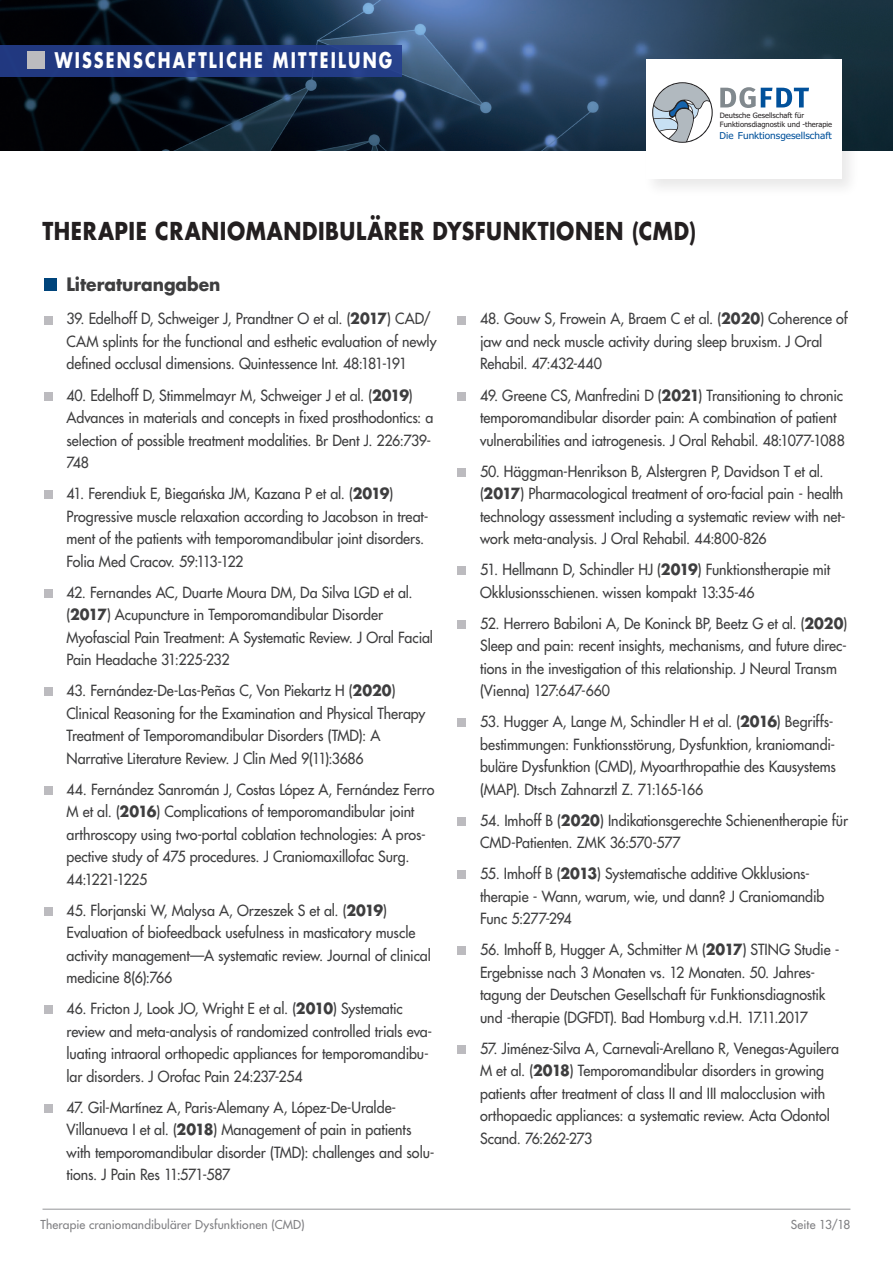
<style>
.page{position:relative;width:893px;height:1263px;background:#fff}
.page>*{position:absolute;margin:0;border:0;box-sizing:border-box;transform-origin:0 0}
.t1{font:700 24px "Futura";letter-spacing:.03em;color:#231f20;scale:.86 1}
.t2{font:700 21px "Futura";letter-spacing:.14em;color:#fff;scale:.76 1}
.Absatzformat_1{font:700 18px "Futura";color:#3e3e3f;scale:.95 1}
.Absatzformat_1-2{font:15px/22.5px "Futura";letter-spacing:-.005em;color:#3e3e3f;scale:.95 1}
.t3{font:12px "Futura";letter-spacing:.015em;color:#808083}
.t4{font:9.45px "Tahoma";color:#01519b}
.t5{font:7.35px/8.9px "Tahoma";color:#231f20}
.s1{font-weight:700}
.s2{font-family:"Helvetica Neue";font-weight:500;font-size:13.5px}
</style>
<div class="page">
<img style="left:0;top:0;width:893px;height:151px">
<div style="left:642px;top:56px;width:218px;height:142px;background:#231f20;opacity:.1"></div>
<div style="left:646px;top:60px;width:195px;height:119px;background:#fff"></div>
<svg style="left:652px;top:82px;width:61px;height:61px"></svg>
<svg style="left:720px;top:87px;width:89px;height:21px"></svg>
<div style="left:0;top:45px;width:401px;height:32px;background:#213a82"></div>
<div style="left:28px;top:51px;width:17px;height:17px;background:#bcbbbf"></div>
<hr style="left:43px;top:1209px;width:807px;height:1px;background:#939598">
<div style="left:44px;top:278px;width:13px;height:13px;background:#00447b"></div>
<div style="left:44px;top:316px;width:9px;height:8px;background:#bcbbbf"></div>
<div style="left:44px;top:392px;width:9px;height:8px;background:#bcbbbf"></div>
<div style="left:44px;top:490px;width:9px;height:9px;background:#bcbbbf"></div>
<div style="left:44px;top:589px;width:9px;height:8px;background:#bcbbbf"></div>
<div style="left:44px;top:687px;width:9px;height:9px;background:#bcbbbf"></div>
<div style="left:44px;top:786px;width:9px;height:8px;background:#bcbbbf"></div>
<div style="left:44px;top:907px;width:9px;height:8px;background:#bcbbbf"></div>
<div style="left:44px;top:1005px;width:9px;height:9px;background:#bcbbbf"></div>
<div style="left:44px;top:1104px;width:9px;height:8px;background:#bcbbbf"></div>
<div style="left:458px;top:316px;width:8px;height:8px;background:#bcbbbf"></div>
<div style="left:458px;top:392px;width:8px;height:8px;background:#bcbbbf"></div>
<div style="left:458px;top:468px;width:8px;height:8px;background:#bcbbbf"></div>
<div style="left:458px;top:566px;width:8px;height:9px;background:#bcbbbf"></div>
<div style="left:458px;top:620px;width:8px;height:8px;background:#bcbbbf"></div>
<div style="left:458px;top:718px;width:8px;height:9px;background:#bcbbbf"></div>
<div style="left:458px;top:817px;width:8px;height:8px;background:#bcbbbf"></div>
<div style="left:458px;top:870px;width:8px;height:9px;background:#bcbbbf"></div>
<div style="left:458px;top:946px;width:8px;height:9px;background:#bcbbbf"></div>
<div style="left:458px;top:1045px;width:8px;height:8px;background:#bcbbbf"></div>
<h2 class="t2" style="left:55px;top:46px;width:446px">WISSENSCHAFTLICHE MITTEILUNG</h2>
<p class="t5" style="left:720px;top:111px;width:114px">Deutsche Gesellschaft für<br>Funktionsdiagnostik und -therapie</p>
<p class="t4" style="left:720px;top:129px;width:114px">Die Funktionsgesellschaft</p>
<p class="t1" style="left:43px;top:214px;width:761px">THERAPIE CRANIOMANDIBULÄRER DYSFUNKTIONEN (CMD)</p>
<p class="Absatzformat_1" style="left:67px;top:272px;width:164px">Literaturangaben</p>
<p class="Absatzformat_1-2" style="left:67px;top:308px;width:391px">39. Edelhoff D, Schweiger J, Prandtner O et al. (<span class="s1">2017</span>) CAD/<br>CAM splints for the functional and esthetic evaluation of newly defined occlusal dimensions. Quintessence Int. 48:181-191</p>
<p class="Absatzformat_1-2" style="left:67px;top:384px;width:388px">40. Edelhoff D, Stimmelmayr M, Schweiger J et al. (<span class="s1">2019</span>)<br>Advances in materials and concepts in fixed prosthodontics: a selection of possible treatment modalities. Br Dent J. 226:739- 748</p>
<p class="Absatzformat_1-2" style="left:67px;top:482px;width:383px">41. Ferendiuk E, Biega<span class="s2">ń</span>ska JM, Kazana P et al. (<span class="s1">2019</span>)<br>Progressive muscle relaxation according to Jacobson in treat&shy;ment of the patients with temporomandibular joint disorders.<br>Folia Med Cracov. 59:113-122</p>
<p class="Absatzformat_1-2" style="left:67px;top:581px;width:387px">42. Fernandes AC, Duarte Moura DM, Da Silva LGD et al. (<span class="s1">2017</span>) Acupuncture in Temporomandibular Disorder Myofascial Pain Treatment: A Systematic Review. J Oral Facial Pain Headache 31:225-232</p>
<p class="Absatzformat_1-2" style="left:67px;top:679px;width:379px">43. Fernández-De-Las-Peñas C, Von Piekartz H (<span class="s1">2020</span>)<br>Clinical Reasoning for the Examination and Physical Therapy Treatment of Temporomandibular Disorders (TMD): A Narrative Literature Review. J Clin Med 9(11):3686</p>
<p class="Absatzformat_1-2" style="left:67px;top:778px;width:389px">44. Fernández Sanromán J, Costas López A, Fernández Ferro M et al. (<span class="s1">2016</span>) Complications of temporomandibular joint arthroscopy using two-portal coblation technologies: A pros&shy;pective study of 475 procedures. J Craniomaxillofac Surg.<br>44:1221-1225</p>
<p class="Absatzformat_1-2" style="left:67px;top:899px;width:385px">45. Florjanski W, Malysa A, Orzeszek S et al. (<span class="s1">2019</span>)<br>Evaluation of biofeedback usefulness in masticatory muscle activity management—A systematic review. Journal of clinical medicine 8(6):766</p>
<p class="Absatzformat_1-2" style="left:67px;top:997px;width:386px">46. Fricton J, Look JO, Wright E et al. (<span class="s1">2010</span>) Systematic review and meta-analysis of randomized controlled trials eva&shy;luating intraoral orthopedic appliances for temporomandibu&shy;lar disorders. J Orofac Pain 24:237-254</p>
<p class="Absatzformat_1-2" style="left:67px;top:1096px;width:389px">47. Gil-Martínez A, Paris-Alemany A, López-De-Uralde-Villanueva I et al. (<span class="s1">2018</span>) Management of pain in patients with temporomandibular disorder (TMD): challenges and solu&shy;tions. J Pain Res 11:571-587</p>
<p class="t3" style="left:40px;top:1217px;width:266px">Therapie craniomandibulärer Dysfunktionen (CMD)</p>
<p class="Absatzformat_1-2" style="left:480px;top:308px;width:388px">48. Gouw S, Frowein A, Braem C et al. (<span class="s1">2020</span>) Coherence of jaw and neck muscle activity during sleep bruxism. J Oral<br>Rehabil. 47:432-440</p>
<p class="Absatzformat_1-2" style="left:480px;top:384px;width:386px">49. Greene CS, Manfredini D (<span class="s1">2021</span>) Transitioning to chronic temporomandibular disorder pain: A combination of patient vulnerabilities and iatrogenesis. J Oral Rehabil. 48:1077-1088</p>
<p class="Absatzformat_1-2" style="left:480px;top:460px;width:386px">50. Häggman-Henrikson B, Alstergren P, Davidson T et al. (<span class="s1">2017</span>) Pharmacological treatment of oro-facial pain - health technology assessment including a systematic review with net&shy;work meta-analysis. J Oral Rehabil. 44:800-826</p>
<p class="Absatzformat_1-2" style="left:480px;top:558px;width:370px">51. Hellmann D, Schindler HJ (<span class="s1">2019</span>) Funktionstherapie mit<br>Okklusionsschienen. wissen kompakt 13:35-46</p>
<p class="Absatzformat_1-2" style="left:480px;top:612px;width:388px">52. Herrero Babiloni A, De Koninck BP, Beetz G et al. (<span class="s1">2020</span>)<br>Sleep and pain: recent insights, mechanisms, and future direc&shy;tions in the investigation of this relationship. J Neural Transm (Vienna) 127:647-660</p>
<p class="Absatzformat_1-2" style="left:480px;top:710px;width:376px">53. Hugger A, Lange M, Schindler H et al. (<span class="s1">2016</span>) Begriffs&shy;bestimmungen: Funktionsstörung, Dysfunktion, kraniomandi&shy;buläre Dysfunktion (CMD), Myoarthropathie des Kausystems (MAP). Dtsch Zahnarztl Z. 71:165-166</p>
<p class="Absatzformat_1-2" style="left:480px;top:809px;width:389px">54. Imhoff B (<span class="s1">2020</span>) Indikationsgerechte Schienentherapie für<br>CMD-Patienten. ZMK 36:570-577</p>
<p class="Absatzformat_1-2" style="left:480px;top:862px;width:364px">55. Imhoff B (<span class="s1">2013</span>) Systematische additive Okklusions&shy;therapie - Wann, warum, wie, und dann? J Craniomandib<br>Func 5:277-294</p>
<p class="Absatzformat_1-2" style="left:480px;top:938px;width:380px">56. Imhoff B, Hugger A, Schmitter M (<span class="s1">2017</span>) STING Studie - Ergebnisse nach 3 Monaten vs. 12 Monaten. 50. Jahres&shy;tagung der Deutschen Gesellschaft für Funktionsdiagnostik und -therapie (DGFDT). Bad Homburg v.d.H. 17.11.2017</p>
<p class="Absatzformat_1-2" style="left:480px;top:1037px;width:379px">57. Jiménez-Silva A, Carnevali-Arellano R, Venegas-Aguilera M et al. (<span class="s1">2018</span>) Temporomandibular disorders in growing patients after treatment of class II and III malocclusion with orthopaedic appliances: a systematic review. Acta Odontol Scand. 76:262-273</p>
<p class="t3" style="left:791px;top:1217px;width:61px">Seite 13/18</p>
</div>
